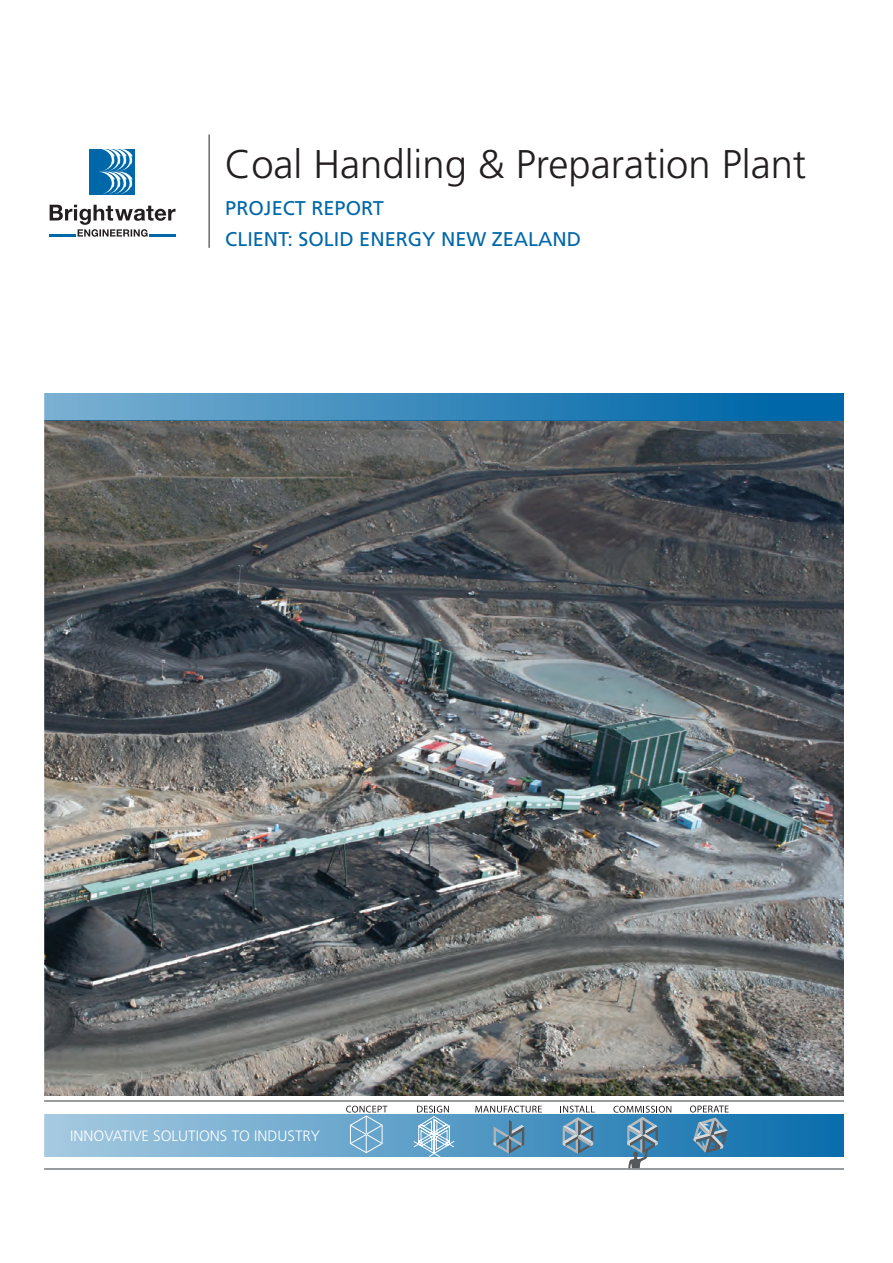
<style>
.page{position:relative;width:893px;height:1263px;background:#fff}
.page>*{position:absolute;margin:0;border:0;box-sizing:border-box;transform-origin:0 0}
.Heading{font:300 40.05px "Frutiger LT Std";color:#231f20}
.Body_1{font:19.8px "Frutiger LT Std";color:#0068a9}
.t1{font:300 15px "Frutiger";color:#fff}
</style>
<div class="page">
<img style="left:44px;top:420px;width:800px;height:676px">
<hr style="left:209px;top:134px;width:1px;height:114px;background:#231f20">
<div style="left:89px;top:149px;width:46px;height:45px;background:#0068a9"></div>
<svg style="left:99px;top:149px;width:34px;height:45px"></svg>
<svg style="left:50px;top:205px;width:126px;height:32px"></svg>
<div style="left:0;top:393px;width:855px;height:27px;background:linear-gradient(to right,#82b4d4,#0061a5)"></div>
<hr style="left:0;top:1168px;width:893px;height:1px;background:#979b9d">
<hr style="left:0;top:1100px;width:893px;height:1px;background:#979b9d">
<svg style="left:44px;top:1114px;width:800px;height:42px;background:#60a0c9"></svg>
<svg style="left:494px;top:1120px;width:30px;height:34px"></svg>
<svg style="left:475px;top:1105px;width:67px;height:7px"></svg>
<svg style="left:560px;top:1105px;width:35px;height:49px;background:#7b9fb7"></svg>
<svg style="left:613px;top:1106px;width:58px;height:62px"></svg>
<svg style="left:346px;top:1105px;width:41px;height:48px;background:#8ab5d1"></svg>
<svg style="left:413px;top:1105px;width:42px;height:52px"></svg>
<svg style="left:690px;top:1105px;width:39px;height:48px;background:#6c95b0"></svg>
<div style="left:844px;top:267px;width:49px;height:996px;background:#fff"></div>
<svg style="left:0;top:393px;width:44px;height:776px"></svg>
<p class="Heading" style="left:225px;top:141px;width:583px">Coal Handling &amp; Preparation Plant</p>
<p class="Body_1" style="left:225px;top:197px;width:160px">PROJECT REPORT</p>
<p class="Body_1" style="left:225px;top:227px;width:357px">CLIENT: SOLID ENERGY NEW ZEALAND</p>
<p class="t1" style="left:70px;top:1127px;width:251px">INNOVATIVE SOLUTIONS TO INDUSTRY</p>
</div>
